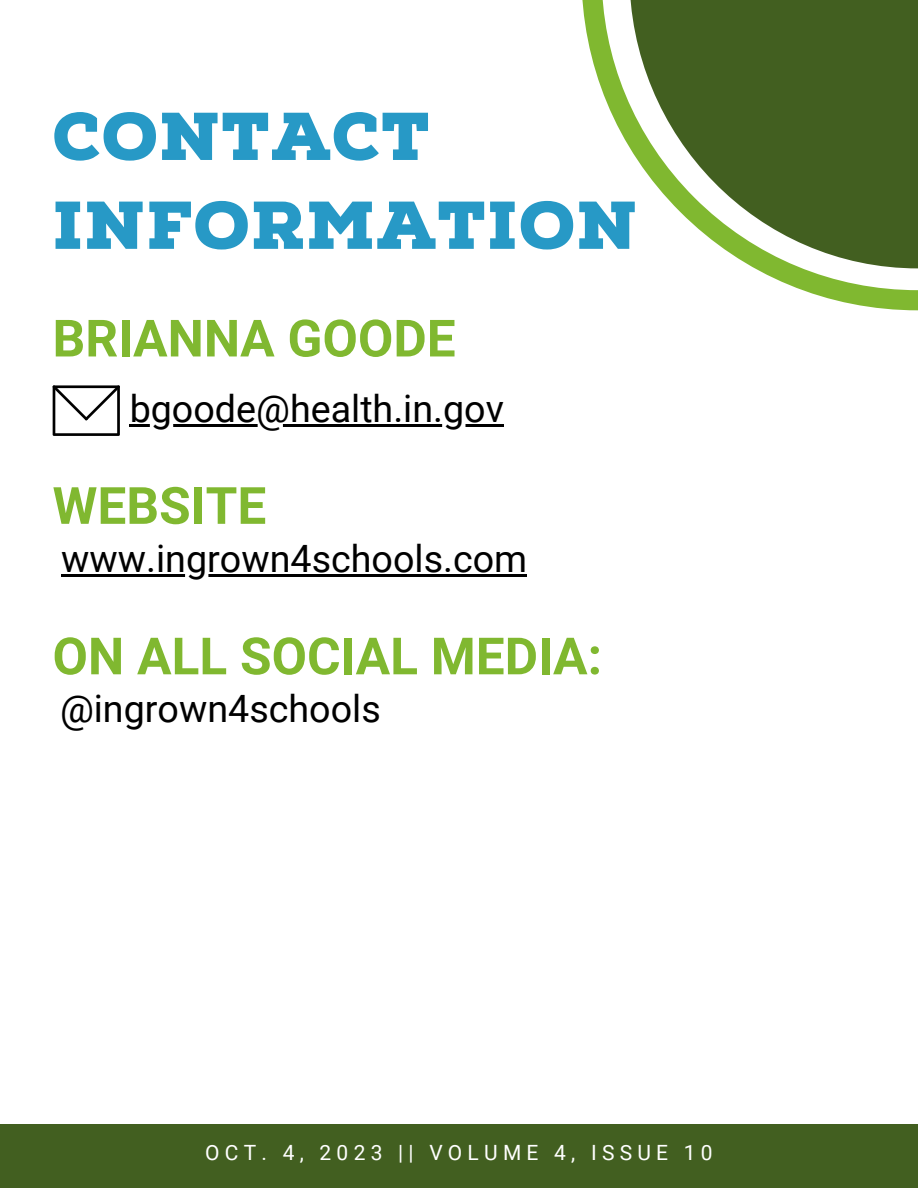
<style>
.page{position:relative;width:918px;height:1188px;background:#fff}
.page>*{position:absolute;margin:0;border:0;box-sizing:border-box;transform-origin:0 0}
.t1{font:900 67.5px/88.8px "Nexa Slab";letter-spacing:.02em;color:#2799c6}
.t2{font:700 51.3px "Roboto";color:#80b830}
.t3{font:37.65px "Roboto";color:#000}
.t4{font:21px "Roboto";letter-spacing:.25em;color:#fff}
</style>
<div class="page">
<svg style="left:582px;top:0;width:336px;height:310px;fill:#425f20"></svg>
<hr style="left:61px;top:574px;width:466px;height:3px;background:#000">
<svg style="left:53px;top:385px;width:67px;height:51px"></svg>
<hr style="left:130px;top:424px;width:126px;height:3px;background:#000">
<hr style="left:256px;top:424px;width:248px;height:3px;background:#000">
<div style="left:0;top:1125px;width:918px;height:63px;background:#425f20"></div>
<p class="t1" style="left:53px;top:94px;width:586px">CONTACT<br>INFORMATION</p>
<p class="t2" style="left:53px;top:309px;width:405px">BRIANNA GOODE</p>
<p class="t3" style="left:130px;top:387px;width:376px">bgoode@health.in.gov</p>
<p class="t2" style="left:53px;top:476px;width:215px">WEBSITE</p>
<p class="t3" style="left:61px;top:537px;width:467px">www.ingrown4schools.com</p>
<p class="t2" style="left:53px;top:627px;width:551px">ON ALL SOCIAL MEDIA:</p>
<p class="t3" style="left:60px;top:687px;width:322px">@ingrown4schools</p>
<p class="t4" style="left:205px;top:1141px;width:509px">OCT. 4, 2023 || VOLUME 4, ISSUE 10</p>
</div>
